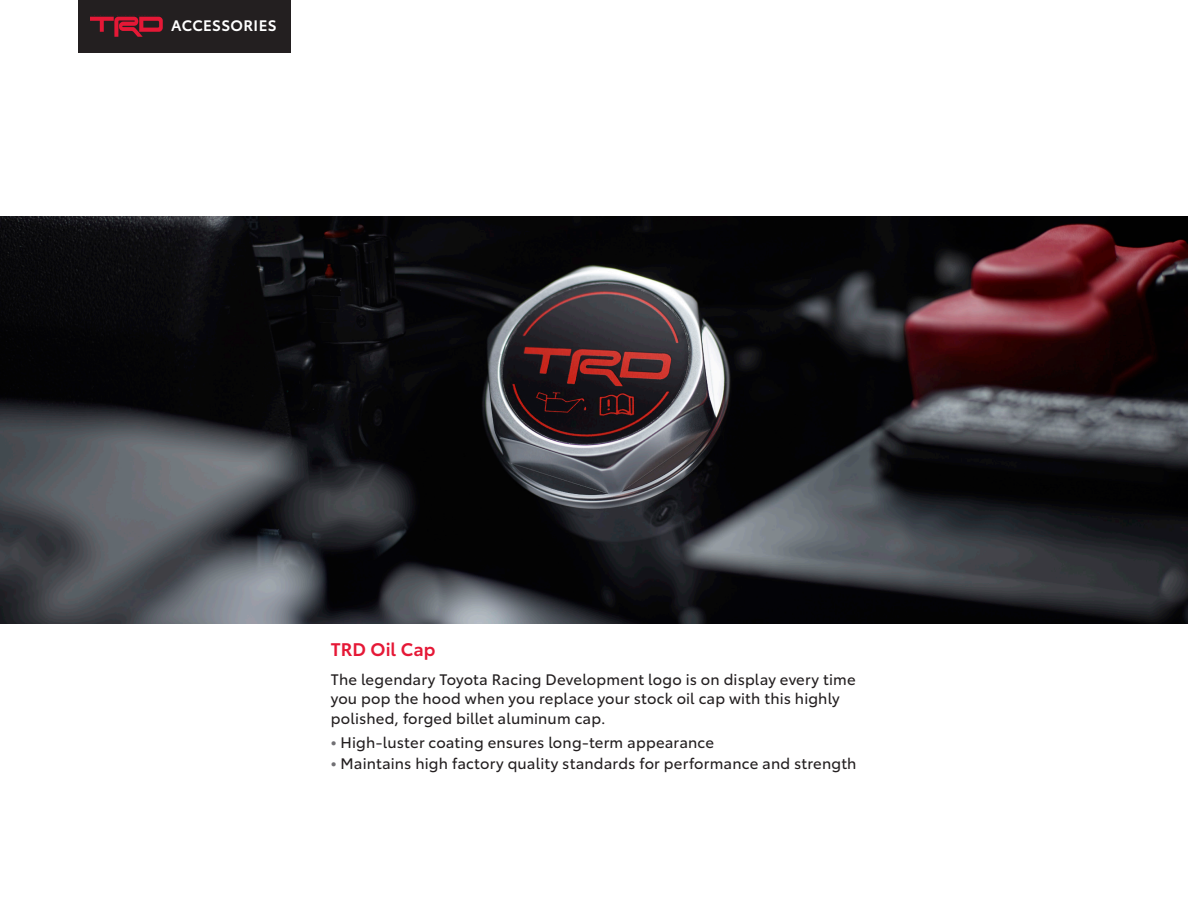
<style>
.page{position:relative;width:1188px;height:918px;background:#fff}
.page>*{position:absolute;margin:0;border:0;box-sizing:border-box;transform-origin:0 0}
._2019_Product_Name_12pt_Semibld{font:600 18px "Toyota Type";letter-spacing:.005em;color:#e51836}
._2019_BODY_COPY{font:15px/19.5px "Toyota Type";letter-spacing:.01em;color:#231f20}
.t1{font:600 15px "Toyota Type";letter-spacing:.025em;color:#fff}
.s1{font-weight:700;color:#717074}
</style>
<div class="page">
<div style="left:78px;top:0;width:212px;height:52px;background:#231f20"></div>
<svg style="left:90px;top:17px;width:73px;height:20px"></svg>
<img style="left:0;top:216px;width:1188px;height:408px">
<p class="t1" style="left:171px;top:14px;width:107px">ACCESSORIES</p>
<p class="_2019_Product_Name_12pt_Semibld" style="left:331px;top:636px;width:106px">TRD Oil Cap</p>
<p class="_2019_BODY_COPY" style="left:331px;top:668px;width:526px">The legendary Toyota Racing Development logo is on display every time you pop the hood when you replace your stock oil cap with this highly polished, forged billet aluminum cap.</p>
<p class="_2019_BODY_COPY" style="left:331px;top:731px;width:385px"><span class="s1">•</span> High-luster coating ensures long-term appearance</p>
<p class="_2019_BODY_COPY" style="left:331px;top:752px;width:527px"><span class="s1">•</span> Maintains high factory quality standards for performance and strength</p>
</div>
